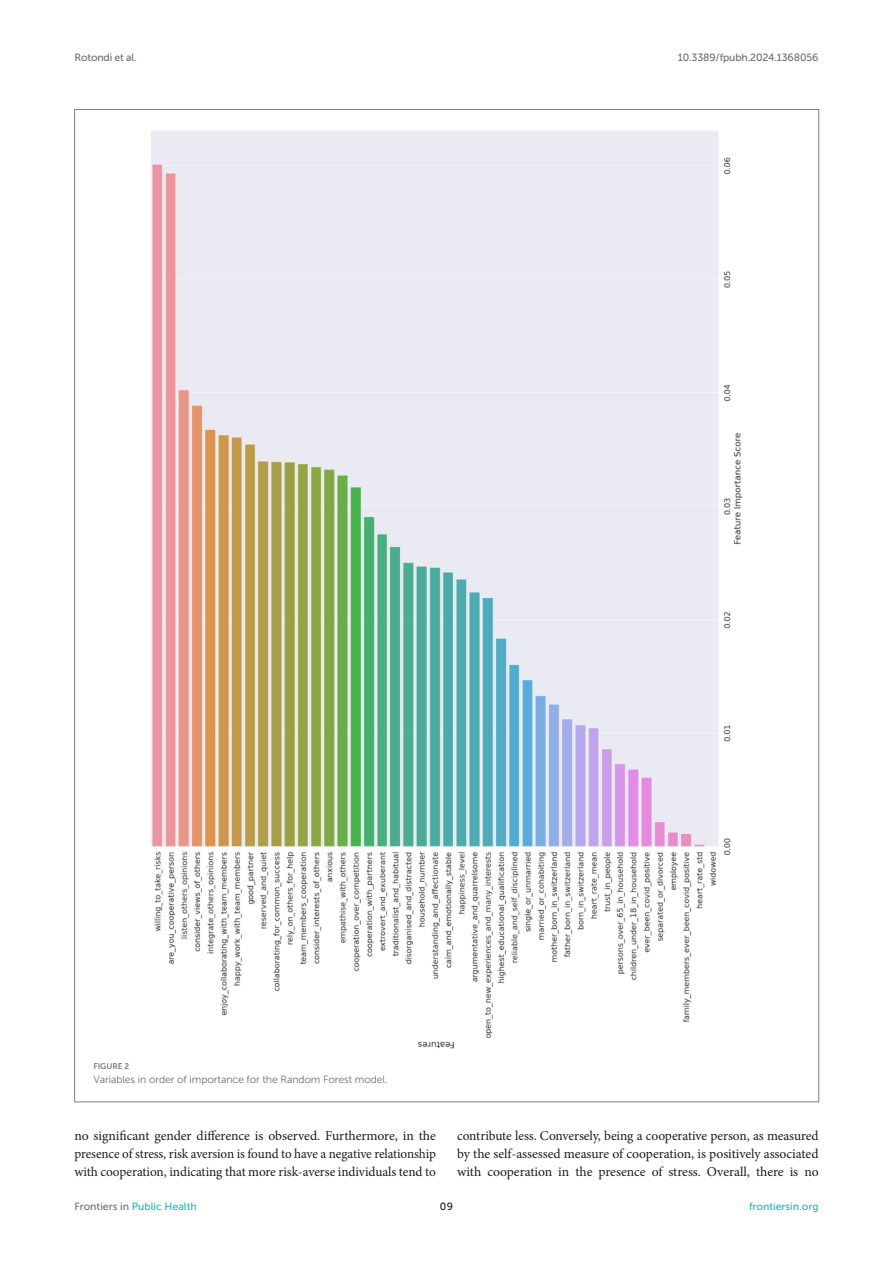
<style>
.page{position:relative;width:893px;height:1263px;background:#fff}
.page>*{position:absolute;margin:0;border:0;box-sizing:border-box;transform-origin:0 0}
.TEXT{font:13.5px/18px "Minion Pro";letter-spacing:-.005em;color:#1b1c1b;text-align:justify}
.FIG_LEG{font:10.5px "Museo Sans 300";letter-spacing:-.01em;color:#706f70}
.t1{font:10.5px "Museo Sans 500";letter-spacing:-.015em;color:#706f70}
.t2{font:10.5px "Museo Sans 500";color:#1db5c3}
.t3{font:10.5px "Museo Sans 500";color:#1b1c1b}
.FIG_HD{font:8.25px "Museo Sans 700";letter-spacing:-.01em;color:#7e7f7f}
.s1{color:#706f70}
</style>
<div class="page">
<img style="left:151px;top:131px;width:592px;height:918px">
<p class="t1" style="left:74px;top:51px;width:64px">Rotondi et al.</p>
<p class="t1" style="left:678px;top:51px;width:142px">10.3389/fpubh.2024.1368056</p>
<p class="FIG_HD" style="left:94px;top:1062px;width:37px">FIGURE 2</p>
<p class="FIG_LEG" style="left:94px;top:1074px;width:296px">Variables in order of importance for the Random Forest model.</p>
<p class="TEXT" style="left:74px;top:1127px;width:363px">no significant gender difference is observed. Furthermore, in the presence of stress, risk aversion is found to have a negative relationship with cooperation, indicating that more risk-averse individuals tend to</p>
<p class="TEXT" style="left:457px;top:1127px;width:363px">contribute less. Conversely, being a cooperative person, as measured by the self-assessed measure of cooperation, is positively associated with cooperation in the presence of stress. Overall, there is no</p>
<p class="t2" style="left:74px;top:1200px;width:124px"><span class="s1">Frontiers in</span> Public Health</p>
<p class="t3" style="left:440px;top:1200px;width:15px">09</p>
<p class="t2" style="left:749px;top:1200px;width:71px">frontiersin.org</p>
</div>
